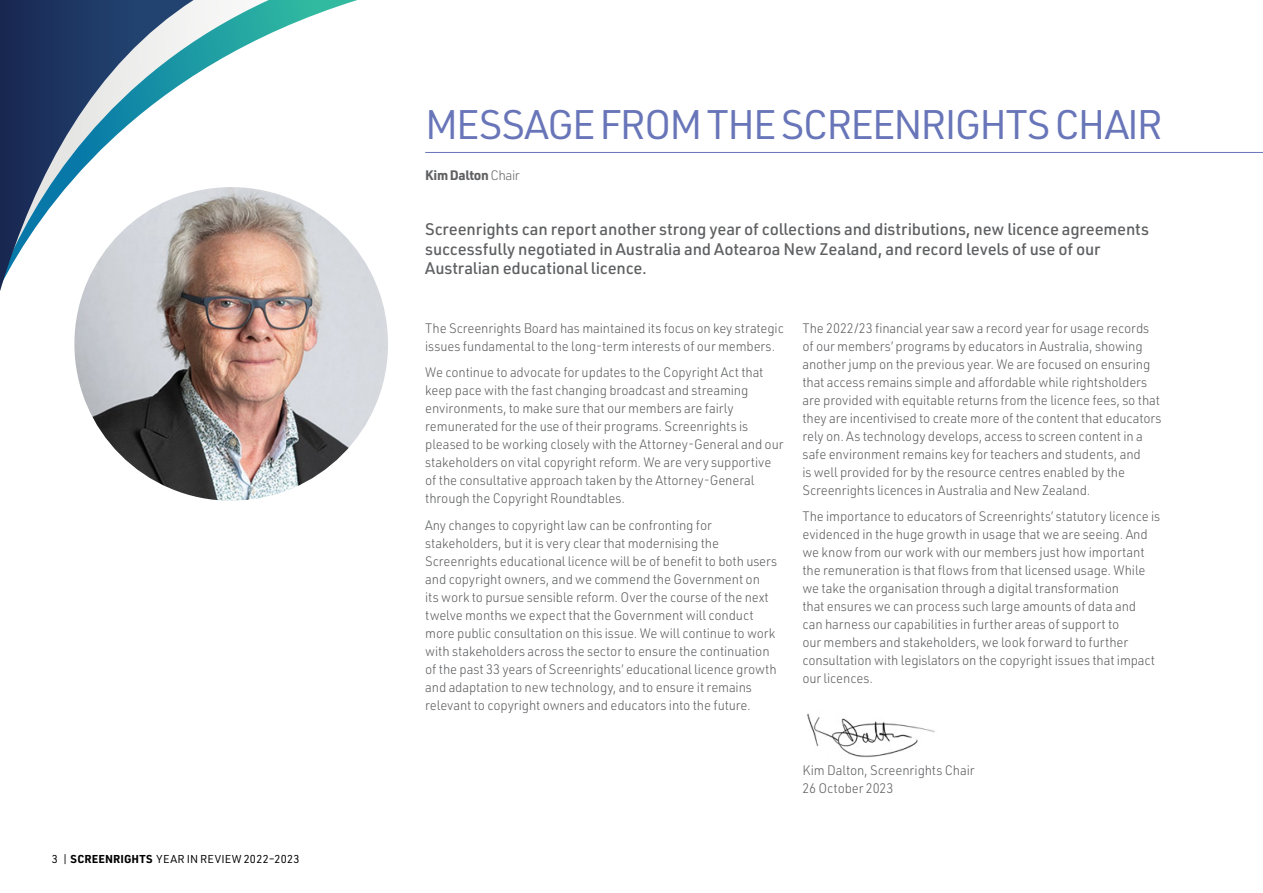
<style>
.page{position:relative;width:1263px;height:893px;background:#fff}
.page>*{position:absolute;margin:0;border:0;box-sizing:border-box;transform-origin:0 0}
.t1{font:40.5px "URWDIN";letter-spacing:-.05em;color:#6875b8}
.t2{font:500 16.5px/19.5px "URWDIN";letter-spacing:-.01em;color:#5f6062}
.t3{font:300 13.5px/18px "URWDIN";letter-spacing:-.01em;color:#5f6062;scale:.96 1}
.t4{font:700 13.5px "URWDIN";letter-spacing:-.02em;color:#5f6062}
.t5{font:11.25px "URWDIN";letter-spacing:.03em;color:#000}
.s1{font-weight:700}
.s2{font-weight:300;color:#6d6e71}
</style>
<div class="page">
<svg style="left:269px;top:0;width:88px;height:250px"></svg>
<svg style="left:194px;top:0;width:75px;height:191px"></svg>
<svg style="left:0;top:0;width:194px;height:291px"></svg>
<hr style="left:425px;top:152px;width:838px;height:1px;background:#6875b8">
<img style="left:74px;top:187px;width:314px;height:314px;border-radius:157px">
<img style="left:807px;top:713px;width:128px;height:45px">
<p class="t5" style="left:52px;top:852px;width:249px">3 | <span class="s1">SCREENRIGHTS</span> YEAR IN REVIEW 2022–2023</p>
<h1 class="t1" style="left:425px;top:98px;width:739px">MESSAGE FROM THE SCREENRIGHTS CHAIR</h1>
<p class="t4" style="left:425px;top:166px;width:96px">Kim Dalton<span class="s2">Chair</span></p>
<p class="t2" style="left:425px;top:219px;width:725px">Screenrights can report another strong year of collections and distributions, new licence agreements successfully negotiated in Australia and Aotearoa New Zealand, and record levels of use of our<br>Australian educational licence.</p>
<p class="t3" style="left:425px;top:319px;width:375px">The Screenrights Board has maintained its focus on key strategic issues fundamental to the long-term interests of our members.</p>
<p class="t3" style="left:425px;top:363px;width:375px">We continue to advocate for updates to the Copyright Act that keep pace with the fast changing broadcast and streaming environments, to make sure that our members are fairly remunerated for the use of their programs. Screenrights is pleased to be working closely with the Attorney-General and our stakeholders on vital copyright reform. We are very supportive of the consultative approach taken by the Attorney-General through the Copyright Roundtables.</p>
<p class="t3" style="left:425px;top:516px;width:368px">Any changes to copyright law can be confronting for stakeholders, but it is very clear that modernising the Screenrights educational licence will be of benefit to both users and copyright owners, and we commend the Government on<br>its work to pursue sensible reform. Over the course of the next twelve months we expect that the Government will conduct more public consultation on this issue. We will continue to work with stakeholders across the sector to ensure the continuation of the past 33 years of Screenrights’ educational licence growth and adaptation to new technology, and to ensure it remains relevant to copyright owners and educators into the future.</p>
<p class="t3" style="left:802px;top:319px;width:376px">The 2022/23 financial year saw a record year for usage records of our members’ programs by educators in Australia, showing another jump on the previous year. We are focused on ensuring that access remains simple and affordable while rightsholders are provided with equitable returns from the licence fees, so that they are incentivised to create more of the content that educators rely on. As technology develops, access to screen content in a safe environment remains key for teachers and students, and<br>is well provided for by the resource centres enabled by the Screenrights licences in Australia and New Zealand.</p>
<p class="t3" style="left:802px;top:507px;width:374px">The importance to educators of Screenrights’ statutory licence is evidenced in the huge growth in usage that we are seeing. And we know from our work with our members just how important the remuneration is that flows from that licensed usage. While we take the organisation through a digital transformation<br>that ensures we can process such large amounts of data and<br>can harness our capabilities in further areas of support to<br>our members and stakeholders, we look forward to further consultation with legislators on the copyright issues that impact our licences.</p>
<p class="t3" style="left:802px;top:760px;width:181px">Kim Dalton, Screenrights Chair<br>26 October 2023</p>
</div>
